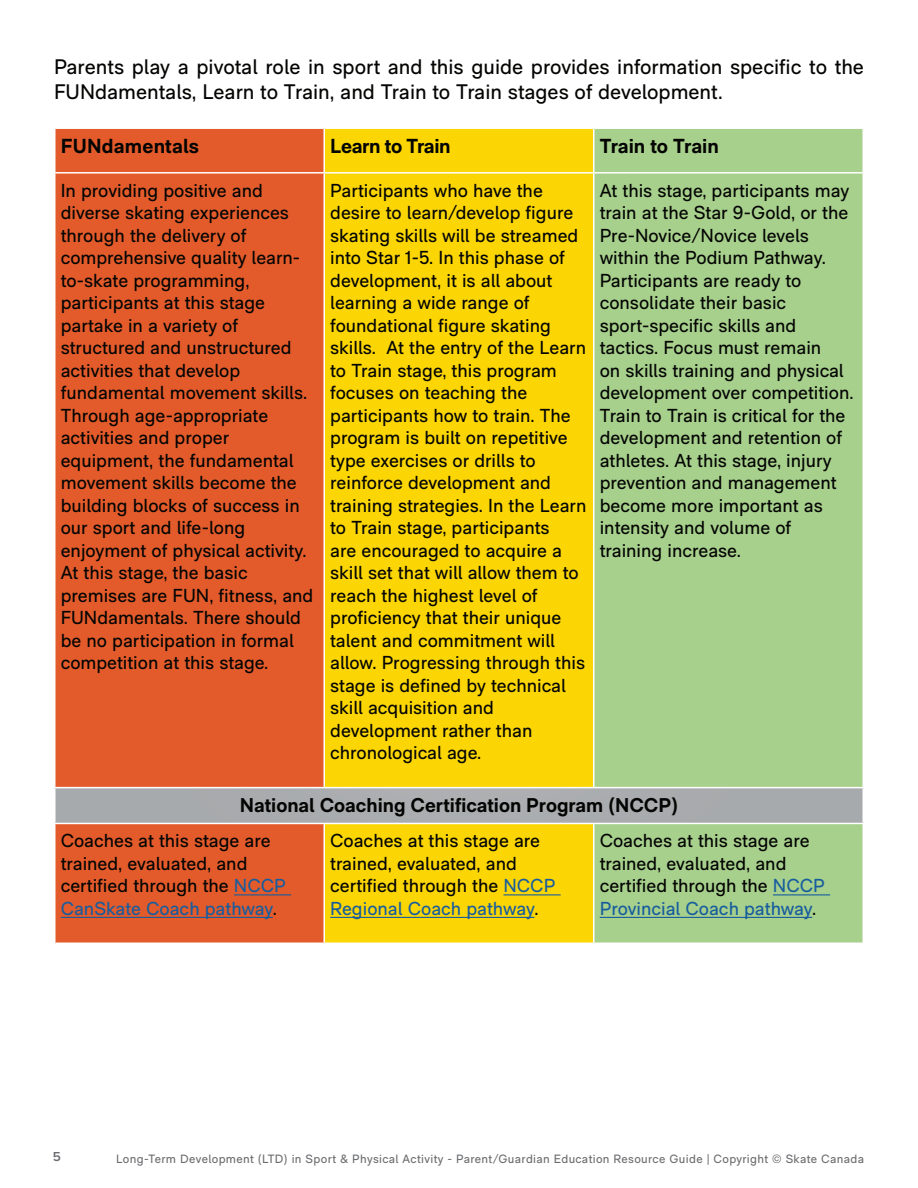
<style>
.page{position:relative;width:918px;height:1188px;background:#fff}
.page>*{position:absolute;margin:0;border:0;box-sizing:border-box;transform-origin:0 0}
.t1{font:21px/25.2px "RM Neue";color:#040503}
.t2{font:700 20.25px "RM Neue";color:#040503}
.t3{font:700 20.25px "RM Neue";letter-spacing:-.02em;color:#040503}
.t4{font:700 19.8px "RM Neue";color:#040503}
.t5{font:18.75px/22.5px "RM Neue";color:#040503}
.t6{font:600 13.5px "Proxima Nova";color:#6c6d70}
.t7{font:12px "RM Neue";letter-spacing:.03em;color:#6c6d70}
.s1{color:#175d9e}
</style>
<div class="page">
<div style="left:56px;top:129px;width:268px;height:658px;background:#e45b2b"></div>
<div style="left:325px;top:129px;width:268px;height:658px;background:#fcd604"></div>
<div style="left:594px;top:129px;width:268px;height:658px;background:#a7d08c"></div>
<div style="left:55px;top:788px;width:808px;height:35px;background:#a8abad"></div>
<div style="left:55px;top:823px;width:269px;height:120px;background:#e45b2b"></div>
<div style="left:324px;top:823px;width:270px;height:120px;background:#fcd604"></div>
<div style="left:594px;top:823px;width:269px;height:120px;background:#a7d08c"></div>
<hr style="left:54px;top:172px;width:270px;height:2px;background:#fff">
<hr style="left:324px;top:172px;width:270px;height:2px;background:#fff">
<hr style="left:594px;top:172px;width:270px;height:2px;background:#fff">
<hr style="left:54px;top:788px;width:2px;height:35px;background:#fff">
<hr style="left:862px;top:788px;width:2px;height:35px;background:#fff">
<hr style="left:54px;top:823px;width:270px;height:1px;background:#fff">
<hr style="left:54px;top:824px;width:2px;height:119px;background:#fff">
<hr style="left:324px;top:823px;width:270px;height:1px;background:#fff">
<hr style="left:324px;top:824px;width:1px;height:119px;background:#fff">
<hr style="left:594px;top:823px;width:270px;height:1px;background:#fff">
<hr style="left:593px;top:824px;width:1px;height:119px;background:#fff">
<hr style="left:862px;top:824px;width:2px;height:119px;background:#fff">
<hr style="left:234px;top:894px;width:57px;height:1px;background:#175d9e">
<hr style="left:61px;top:917px;width:212px;height:1px;background:#175d9e">
<hr style="left:503px;top:894px;width:58px;height:1px;background:#175d9e">
<hr style="left:330px;top:917px;width:204px;height:1px;background:#175d9e">
<hr style="left:773px;top:894px;width:57px;height:1px;background:#175d9e">
<hr style="left:600px;top:917px;width:212px;height:1px;background:#175d9e">
<p class="t1" style="left:54px;top:54px;width:812px">Parents play a pivotal role in sport and this guide provides information specific to the<br>FUNdamentals, Learn to Train, and Train to Train stages of development.</p>
<p class="t2" style="left:61px;top:134px;width:140px">FUNdamentals</p>
<p class="t3" style="left:330px;top:134px;width:122px">Learn to Train</p>
<p class="t2" style="left:600px;top:134px;width:121px">Train to Train</p>
<p class="t5" style="left:61px;top:179px;width:254px">In providing positive and diverse skating experiences through the delivery of comprehensive quality learn&shy;to-skate programming, participants at this stage partake in a variety of structured and unstructured activities that develop fundamental movement skills.<br>Through age-appropriate activities and proper equipment, the fundamental movement skills become the building blocks of success in our sport and life-long enjoyment of physical activity.<br>At this stage, the basic premises are FUN, fitness, and<br>FUNdamentals. There should be no participation in formal competition at this stage.</p>
<p class="t5" style="left:330px;top:179px;width:258px">Participants who have the desire to learn/develop figure skating skills will be streamed into Star 1-5. In this phase of development, it is all about learning a wide range of foundational figure skating skills. At the entry of the Learn to Train stage, this program focuses on teaching the participants how to train. The program is built on repetitive type exercises or drills to reinforce development and training strategies. In the Learn to Train stage, participants<br>are encouraged to acquire a skill set that will allow them to reach the highest level of proficiency that their unique talent and commitment will allow. Progressing through this stage is defined by technical skill acquisition and development rather than chronological age.</p>
<p class="t5" style="left:600px;top:179px;width:255px">At this stage, participants may train at the Star 9-Gold, or the<br>Pre-Novice/Novice levels within the Podium Pathway.<br>Participants are ready to consolidate their basic sport-specific skills and tactics. Focus must remain<br>on skills training and physical development over competition.<br>Train to Train is critical for the development and retention of athletes. At this stage, injury prevention and management become more important as intensity and volume of training increase.</p>
<p class="t4" style="left:240px;top:794px;width:440px">National Coaching Certification Program (NCCP)</p>
<p class="t5" style="left:61px;top:829px;width:227px">Coaches at this stage are trained, evaluated, and certified through the <span class="s1">NCCP<br>CanSkate Coach pathway</span>.</p>
<p class="t5" style="left:330px;top:829px;width:227px">Coaches at this stage are trained, evaluated, and certified through the <span class="s1">NCCP<br>Regional Coach pathway</span>.</p>
<p class="t5" style="left:600px;top:829px;width:227px">Coaches at this stage are trained, evaluated, and certified through the <span class="s1">NCCP<br>Provincial Coach pathway</span>.</p>
<p class="t6" style="left:53px;top:1150px;width:10px">5</p>
<p class="t7" style="left:116px;top:1152px;width:749px">Long-Term Development (LTD) in Sport &amp; Physical Activity - Parent/Guardian Education Resource Guide | Copyright © Skate Canada</p>
</div>
